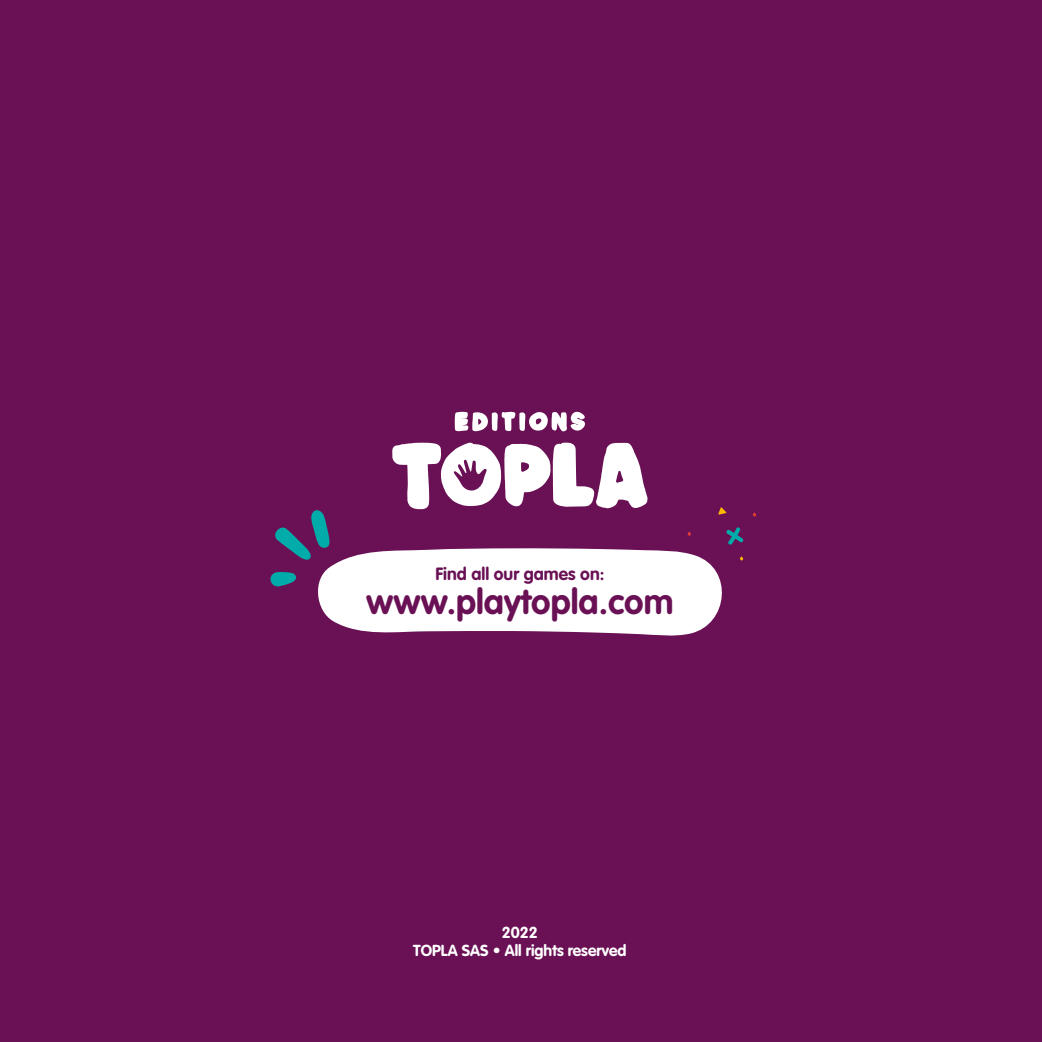
<style>
.page{position:relative;width:1042px;height:1042px;background:#6a1155}
.page>*{position:absolute;margin:0;border:0;box-sizing:border-box;transform-origin:0 0}
.t1{font:700 35px "VAG Rounded Std";color:#6a1155}
.t2{font:700 17.5px "VAG Rounded Std";color:#6a1155}
.t3{font:700 15.75px/17.5px "VAG Rounded Std";color:#fff;text-align:center}
.s1{font-weight:300}
</style>
<div class="page">
<svg style="left:455px;top:412px;width:130px;height:19px"></svg>
<svg style="left:753px;top:512px;width:3px;height:5px"></svg>
<svg style="left:270px;top:443px;width:474px;height:193px"></svg>
<p class="t2" style="left:435px;top:564px;width:170px">Find all our games on:</p>
<h1 class="t1" style="left:366px;top:581px;width:309px">www.playtopla.com</h1>
<p class="t3" style="left:413px;top:924px;width:215px">2022<br>TOPLA SAS <span class="s1">•</span> All rights reserved</p>
</div>
